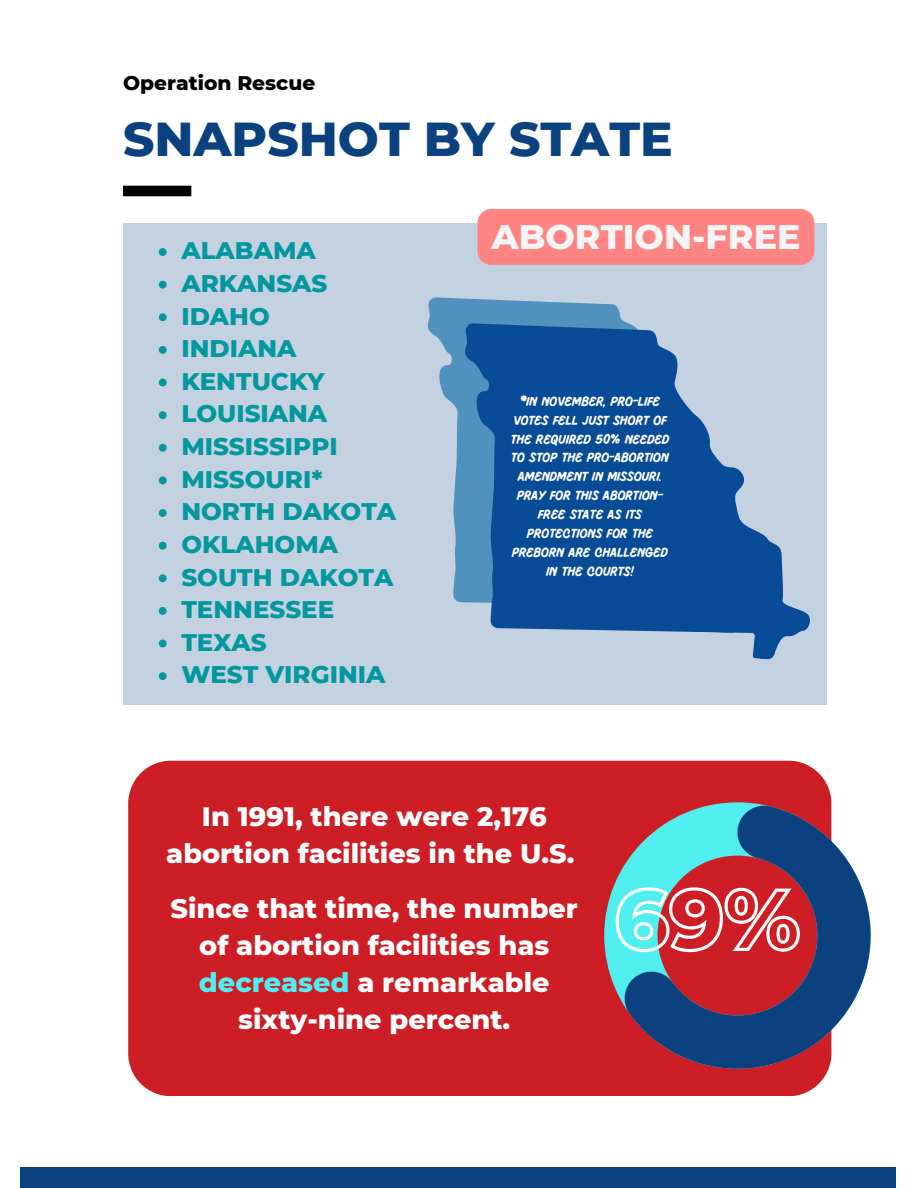
<style>
.page{position:relative;width:918px;height:1188px;background:#fff}
.page>*{position:absolute;margin:0;border:0;box-sizing:border-box;transform-origin:0 0}
.t1{font:800 48.6px "Montserrat";color:#0a417e}
.t2{font:800 34.8px "Montserrat";color:#f5f5f5}
.t3{font:800 27.15px/37.2px "Montserrat";color:#fff;text-align:center}
.t4{font:800 24.6px "Montserrat";color:#03989e}
.t5{font:800 20.25px "Montserrat";color:#000}
.t6{font:700 13.35px/18.9px "Pluma";color:#fff;text-align:center}
.s1{color:#50eeef}
</style>
<div class="page">
<div style="left:21px;top:1167px;width:875px;height:21px;background:#0a417e"></div>
<div style="left:123px;top:186px;width:68px;height:10px;background:#000"></div>
<div style="left:123px;top:223px;width:703px;height:482px;background:#c4d1e0"></div>
<div style="left:128px;top:761px;width:703px;height:335px;background:#cd1e25"></div>
<svg style="left:604px;top:802px;width:228px;height:267px;background:#ae5055"></svg>
<svg style="left:624px;top:805px;width:247px;height:264px;background:#69617e"></svg>
<svg style="left:428px;top:297px;width:192px;height:39px;fill:#5191bd"></svg>
<svg style="left:436px;top:312px;width:391px;height:352px;fill:#084b96"></svg>
<svg style="left:159px;top:248px;width:8px;height:8px"></svg>
<svg style="left:159px;top:281px;width:8px;height:8px"></svg>
<svg style="left:159px;top:313px;width:8px;height:8px"></svg>
<svg style="left:159px;top:346px;width:8px;height:8px"></svg>
<svg style="left:159px;top:379px;width:8px;height:7px"></svg>
<svg style="left:159px;top:411px;width:8px;height:8px"></svg>
<svg style="left:159px;top:444px;width:8px;height:8px"></svg>
<svg style="left:159px;top:476px;width:8px;height:8px"></svg>
<svg style="left:159px;top:509px;width:8px;height:8px"></svg>
<svg style="left:159px;top:542px;width:8px;height:8px"></svg>
<svg style="left:159px;top:574px;width:8px;height:8px"></svg>
<svg style="left:159px;top:607px;width:8px;height:8px"></svg>
<svg style="left:159px;top:640px;width:8px;height:7px"></svg>
<svg style="left:159px;top:672px;width:8px;height:8px"></svg>
<div style="left:478px;top:209px;width:336px;height:56px;background:#ff8585"></div>
<svg style="left:614px;top:886px;width:187px;height:68px"></svg>
<h2 class="t5" style="left:123px;top:71px;width:194px">Operation Rescue</h2>
<h6 class="t1" style="left:123px;top:109px;width:551px">SNAPSHOT BY STATE</h6>
<p class="t4" style="left:181px;top:236px;width:136px">ALABAMA</p>
<h3 class="t4" style="left:181px;top:268px;width:148px">ARKANSAS</h3>
<p class="t4" style="left:181px;top:301px;width:90px">IDAHO</p>
<p class="t4" style="left:181px;top:333px;width:117px">INDIANA</p>
<p class="t4" style="left:181px;top:366px;width:145px">KENTUCKY</p>
<p class="t4" style="left:181px;top:399px;width:147px">LOUISIANA</p>
<p class="t4" style="left:181px;top:431px;width:158px">MISSISSIPPI</p>
<p class="t4" style="left:181px;top:464px;width:143px">MISSOURI*</p>
<p class="t4" style="left:181px;top:497px;width:216px">NORTH DAKOTA</p>
<p class="t4" style="left:181px;top:529px;width:158px">OKLAHOMA</p>
<p class="t4" style="left:181px;top:562px;width:214px">SOUTH DAKOTA</p>
<p class="t4" style="left:181px;top:594px;width:154px">TENNESSEE</p>
<p class="t4" style="left:181px;top:627px;width:87px">TEXAS</p>
<p class="t4" style="left:181px;top:660px;width:206px">WEST VIRGINIA</p>
<p class="t2" style="left:491px;top:215px;width:311px">ABORTION-FREE</p>
<p class="t6" style="left:511px;top:393px;width:160px">*IN NOVEMBER, PRO-LIFE<br>VOTES FELL JUST SHORT OF<br>THE REQUIRED 50% NEEDED<br>TO STOP THE PRO-ABORTION<br>AMENDMENT IN MISSOURI.<br>PRAY FOR THIS ABORTION-<br>FREE STATE AS ITS<br>PROTECTIONS FOR THE<br>PREBORN ARE CHALLENGED<br>IN THE COURTS!</p>
<p class="t3" style="left:166px;top:797px;width:410px">In 1991, there were 2,176 abortion facilities in the U.S.</p>
<p class="t3" style="left:171px;top:890px;width:409px">Since that time, the number of abortion facilities has <span class="s1">decreased</span> a remarkable sixty-nine percent.</p>
</div>
